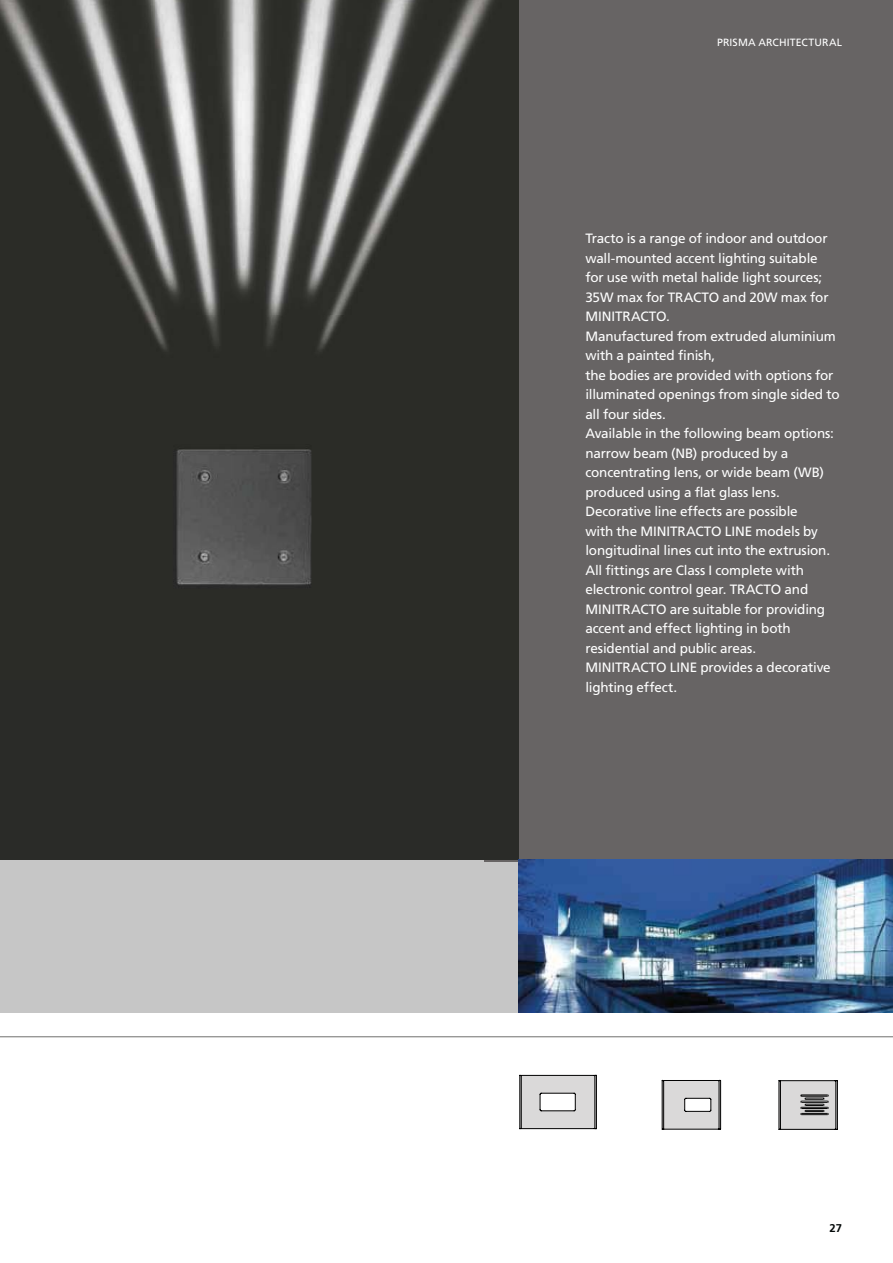
<style>
.page{position:relative;width:893px;height:1263px;background:#fff}
.page>*{position:absolute;margin:0;border:0;box-sizing:border-box;transform-origin:0 0}
.t1{font:13.5px/19.5px "Frutiger LT Std";letter-spacing:-.015em;color:#fff}
.t2{font:700 11.25px "Frutiger LT Std";color:#040909}
.t3{font:10.5px "Frutiger LT Std";letter-spacing:.015em;color:#fff}
</style>
<div class="page">
<div style="left:0;top:860px;width:893px;height:153px;background:#c6c6c6"></div>
<div style="left:485px;top:0;width:408px;height:861px;background:#676464"></div>
<div style="left:0;top:0;width:518px;height:860px;background:#2a2b28"></div>
<img style="left:0;top:0;width:494px;height:585px">
<img style="left:518px;top:860px;width:375px;height:153px">
<div style="left:779px;top:1080px;width:58px;height:49px;background:#dad9d9"></div>
<hr style="left:779px;top:1080px;width:1px;height:49px;background:#020202">
<hr style="left:780px;top:1081px;width:1px;height:48px;background:#020202">
<hr style="left:780px;top:1080px;width:55px;height:1px;background:#020202">
<hr style="left:780px;top:1129px;width:55px;height:1px;background:#020202">
<hr style="left:836px;top:1080px;width:1px;height:49px;background:#020202">
<hr style="left:837px;top:1081px;width:1px;height:48px;background:#020202">
<svg style="left:800px;top:1094px;width:29px;height:21px"></svg>
<svg style="left:662px;top:1080px;width:59px;height:50px;background:#c2c1c1"></svg>
<svg style="left:519px;top:1075px;width:78px;height:54px;background:#c7c6c6"></svg>
<hr style="left:0;top:1036px;width:893px;height:1px;background:#706f6e">
<p class="t3" style="left:717px;top:38px;width:126px">PRISMA ARCHITECTURAL</p>
<p class="t1" style="left:585px;top:229px;width:256px">Tracto is a range of indoor and outdoor wall-mounted accent lighting suitable<br>for use with metal halide light sources; 35W max for TRACTO and 20W max for MINITRACTO.<br>Manufactured from extruded aluminium with a painted finish,<br>the bodies are provided with options for illuminated openings from single sided to all four sides.<br>Available in the following beam options: narrow beam (NB) produced by a concentrating lens, or wide beam (WB) produced using a flat glass lens.<br>Decorative line effects are possible<br>with the MINITRACTO LINE models by longitudinal lines cut into the extrusion.<br>All fittings are Class I complete with electronic control gear. TRACTO and MINITRACTO are suitable for providing accent and effect lighting in both residential and public areas.<br>MINITRACTO LINE provides a decorative lighting effect.</p>
<p class="t2" style="left:829px;top:1221px;width:14px">27</p>
</div>
